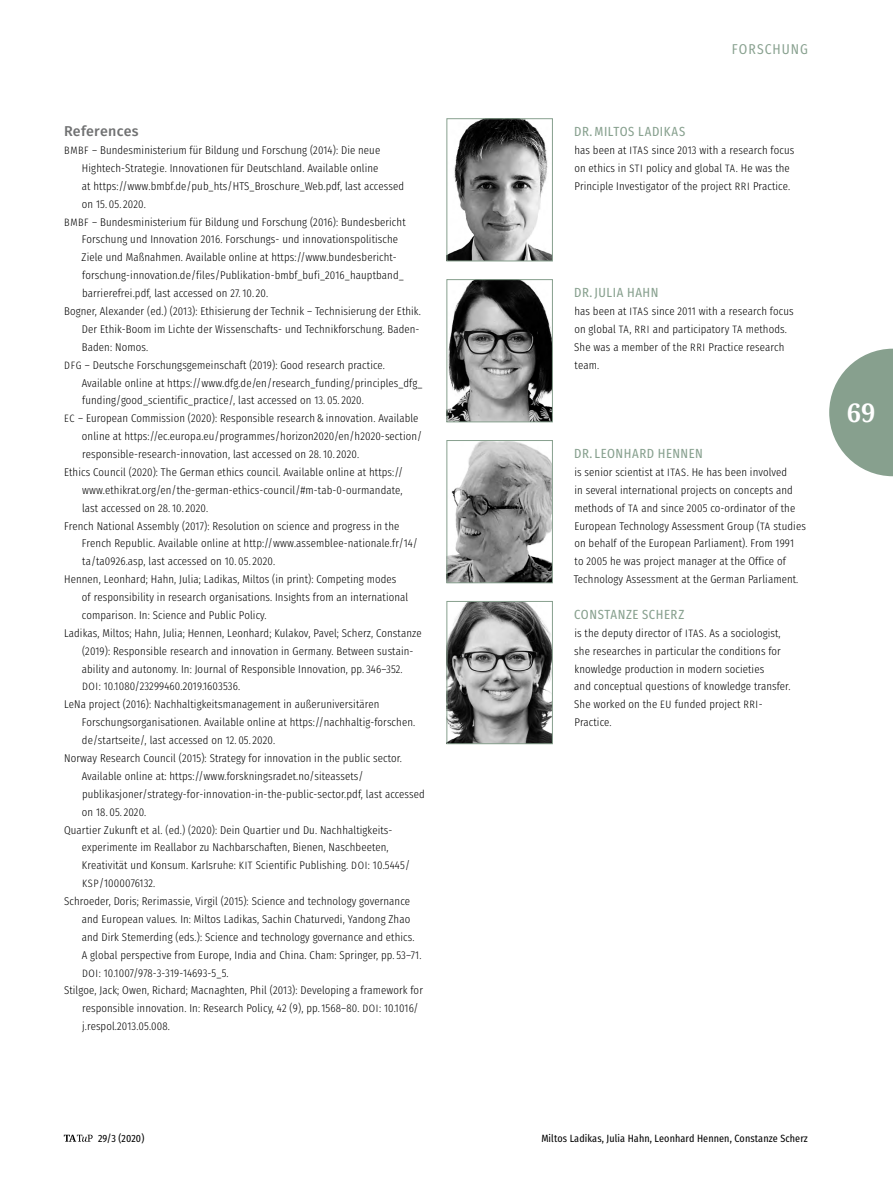
<style>
.page{position:relative;width:893px;height:1191px;background:#fff}
.page>*{position:absolute;margin:0;border:0;box-sizing:border-box;transform-origin:0 0}
.t1{font:700 25.5px "Droid Serif";color:#fff}
._18_00_Anhang_Litera{font:500 14.25px "Fira Sans";letter-spacing:.02em;color:#707172}
.t2{font:14.25px "Fira Sans Condensed";letter-spacing:.065em;color:#87a08e}
._19_00a_Anhang_Autor{font:13.2px "Fira Sans Condensed";letter-spacing:.04em;color:#87a08e}
._18_10_Anhang_Litera{font:300 11.25px/17.9px "Fira Sans Condensed";letter-spacing:.01em;color:#000}
._19_10_Anhang_Autor{font:300 11.25px/17.9px "Fira Sans Condensed";letter-spacing:.01em;color:#000}
.t3{font:10.5px "Fira Sans Condensed";letter-spacing:.01em;color:#000}
.s1{font-size:10.65px}
</style>
<div class="page">
<img style="left:448px;top:120px;width:103px;height:139px">
<div style="left:446px;top:118px;width:107px;height:143px;border:1px solid #87a08e"></div>
<img style="left:448px;top:281px;width:103px;height:139px">
<div style="left:446px;top:279px;width:107px;height:143px;border:1px solid #87a08e"></div>
<img style="left:448px;top:442px;width:103px;height:139px">
<div style="left:446px;top:440px;width:107px;height:143px;border:1px solid #87a08e"></div>
<img style="left:448px;top:603px;width:103px;height:139px">
<div style="left:446px;top:601px;width:107px;height:143px;border:1px solid #87a08e"></div>
<svg style="left:829px;top:349px;width:64px;height:127px"></svg>
<svg style="left:64px;top:1134px;width:29px;height:7px"></svg>
<p class="_18_00_Anhang_Litera" style="left:64px;top:120px;width:76px">References</p>
<p class="_18_10_Anhang_Litera" style="left:82px;top:140px;width:324px;text-indent:-18px"><span class="s1">BMBF</span> – Bundesministerium für Bildung und Forschung (2014): Die neue Hightech-Strategie. Innovationen für Deutschland. Available online<br>at https://www.bmbf.de/pub_hts/HTS_Broschure_Web.pdf, last accessed on 15. 05. 2020.</p>
<p class="_18_10_Anhang_Litera" style="left:82px;top:211px;width:326px;text-indent:-17px"><span class="s1">BMBF</span> – Bundesministerium für Bildung und Forschung (2016): Bundesbericht Forschung und Innovation 2016. Forschungs- und innovationspolitische Ziele und Maßnahmen. Available online at https://www.bundesbericht&shy;forschung-innovation.de/files/Publikation-bmbf_bufi_2016_hauptband_ barrierefrei.pdf, last accessed on 27.10. 20.</p>
<p class="_18_10_Anhang_Litera" style="left:82px;top:301px;width:340px;text-indent:-18px">Bogner, Alexander (ed.) (2013): Ethisierung der Technik – Technisierung der Ethik.<br>Der Ethik-Boom im Lichte der Wissenschafts- und Technikforschung. Baden-<br>Baden: Nomos.</p>
<p class="_18_10_Anhang_Litera" style="left:82px;top:354px;width:342px;text-indent:-17px"><span class="s1">DFG</span> – Deutsche Forschungsgemeinschaft (2019): Good research practice.<br>Available online at https://www.dfg.de/en/research_funding/principles_dfg_ funding/good_scientific_practice/, last accessed on 13. 05. 2020.</p>
<p class="_18_10_Anhang_Litera" style="left:82px;top:408px;width:342px;text-indent:-18px"><span class="s1">EC</span> – European Commission (2020): Responsible research&amp;innovation. Available online at https://ec.europa.eu/programmes/horizon2020/en/h2020-section/ responsible-research-innovation, last accessed on 28.10. 2020.</p>
<p class="_18_10_Anhang_Litera" style="left:82px;top:462px;width:323px;text-align:justify;text-indent:-18px">Ethics Council (2020): The German ethics council. Available online at https:// www.ethikrat.org/en/the-german-ethics-council/#m-tab-0-ourmandate, last accessed on 28.10. 2020.</p>
<p class="_18_10_Anhang_Litera" style="left:82px;top:515px;width:337px;text-indent:-18px">French National Assembly (2017): Resolution on science and progress in the<br>French Republic. Available online at http://www.assemblee-nationale.fr/14/ ta/ta0926.asp, last accessed on 10. 05. 2020.</p>
<p class="_18_10_Anhang_Litera" style="left:82px;top:569px;width:328px;text-indent:-18px">Hennen, Leonhard; Hahn, Julia; Ladikas, Miltos (in print): Competing modes<br>of responsibility in research organisations. Insights from an international comparison. In: Science and Public Policy.</p>
<p class="_18_10_Anhang_Litera" style="left:82px;top:623px;width:341px;text-indent:-18px">Ladikas, Miltos; Hahn, Julia; Hennen, Leonhard; Kulakov, Pavel; Scherz, Constanze (2019): Responsible research and innovation in Germany. Between sustain&shy;ability and autonomy. In: Journal of Responsible Innovation, pp. 346–352.<br><span class="s1">DOI</span>: 10.1080/23299460.2019.1603536.</p>
<p class="_18_10_Anhang_Litera" style="left:82px;top:694px;width:335px;text-indent:-18px">LeNa project (2016): Nachhaltigkeitsmanagement in außeruniversitären<br>Forschungsorganisationen. Available online at https://nachhaltig-forschen. de/startseite/, last accessed on 12. 05. 2020.</p>
<p class="_18_10_Anhang_Litera" style="left:82px;top:748px;width:345px;text-indent:-18px">Norway Research Council (2015): Strategy for innovation in the public sector.<br>Available online at: https://www.forskningsradet.no/siteassets/ publikasjoner/strategy-for-innovation-in-the-public-sector.pdf, last accessed on 18. 05. 2020.</p>
<p class="_18_10_Anhang_Litera" style="left:82px;top:819px;width:330px;text-indent:-18px">Quartier Zukunft et al. (ed.) (2020): Dein Quartier und Du. Nachhaltigkeits&shy;experimente im Reallabor zu Nachbarschaften, Bienen, Naschbeeten, Kreativität und Konsum. Karlsruhe: <span class="s1">KIT</span> Scientific Publishing. <span class="s1">DOI</span>: 10.5445/ <span class="s1">KSP</span>/1000076132.</p>
<p class="_18_10_Anhang_Litera" style="left:82px;top:891px;width:341px;text-indent:-18px">Schroeder, Doris; Rerimassie, Virgil (2015): Science and technology governance and European values. In: Miltos Ladikas, Sachin Chaturvedi, Yandong Zhao and Dirk Stemerding (eds.): Science and technology governance and ethics.<br>A global perspective from Europe, India and China. Cham: Springer, pp. 53–71.<br><span class="s1">DOI</span>: 10.1007/978-3-319-14693-5_5.</p>
<p class="_18_10_Anhang_Litera" style="left:82px;top:980px;width:342px;text-indent:-18px">Stilgoe, Jack; Owen, Richard; Macnaghten, Phil (2013): Developing a framework for responsible innovation. In: Research Policy, 42 (9), pp.1568–80. <span class="s1">DOI</span>: 10.1016/ j.respol.2013.05.008.</p>
<p class="t2" style="left:732px;top:36px;width:77px">FORSCHUNG</p>
<p class="_19_00a_Anhang_Autor" style="left:574px;top:119px;width:113px">DR.MILTOS LADIKAS</p>
<p class="_19_10_Anhang_Autor" style="left:574px;top:140px;width:221px">has been at <span class="s1">ITAS</span> since 2013 with a research focus on ethics in <span class="s1">STI</span> policy and global <span class="s1">TA</span>. He was the<br>Principle Investigator of the project <span class="s1">RRI</span> Practice.</p>
<p class="_19_00a_Anhang_Autor" style="left:574px;top:280px;width:86px">DR. JULIA HAHN</p>
<p class="_19_10_Anhang_Autor" style="left:574px;top:301px;width:221px">has been at <span class="s1">ITAS</span> since 2011 with a research focus on global <span class="s1">TA</span>, <span class="s1">RRI</span> and participatory <span class="s1">TA</span> methods.<br>She was a member of the <span class="s1">RRI</span> Practice research team.</p>
<p class="_19_00a_Anhang_Autor" style="left:574px;top:441px;width:130px">DR. LEONHARD HENNEN</p>
<p class="_19_10_Anhang_Autor" style="left:574px;top:462px;width:234px">is senior scientist at <span class="s1">ITAS</span>. He has been involved<br>in several international projects on concepts and methods of <span class="s1">TA</span> and since 2005 co-ordinator of the European Technology Assessment Group (<span class="s1">TA</span> studies on behalf of the European Parliament). From 1991<br>to 2005 he was project manager at the Office of Technology Assessment at the German Parliament.</p>
<p class="_19_00a_Anhang_Autor" style="left:574px;top:602px;width:112px">CONSTANZE SCHERZ</p>
<p class="_19_10_Anhang_Autor" style="left:574px;top:623px;width:218px">is the deputy director of <span class="s1">ITAS</span>. As a sociologist, she researches in particular the conditions for knowledge production in modern societies<br>and conceptual questions of knowledge transfer.<br>She worked on the <span class="s1">EU</span> funded project <span class="s1">RRI</span>-Practice.</p>
<p class="t3" style="left:98px;top:1128px;width:48px">29/3 (2020)</p>
<p class="t3" style="left:541px;top:1128px;width:268px">Miltos Ladikas, Julia Hahn, Leonhard Hennen, Constanze Scherz</p>
<h1 class="t1" style="left:847px;top:397px;width:30px">69</h1>
</div>
